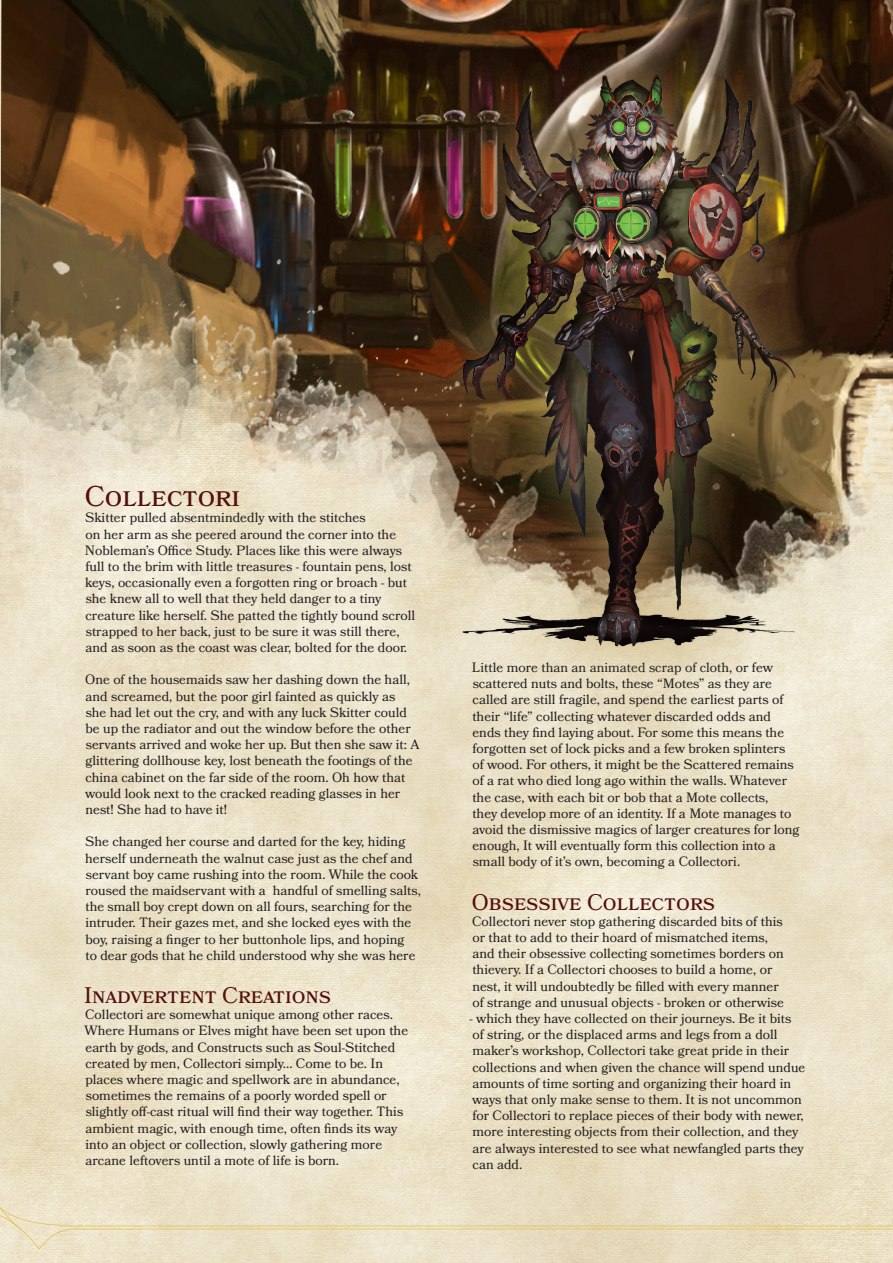
<style>
.page{position:relative;width:893px;height:1263px;background:#fff}
.page>*{position:absolute;margin:0;border:0;box-sizing:border-box;transform-origin:0 0}
.PHB_Class_Title{font:28.5px "Bookmania";color:#530e0d}
.PHB_Subclass_Title{font:22.5px "Bookmania";color:#530e0d}
.PHB{font:13.5px/16.2px "Bookmania";color:#231f20}
</style>
<div class="page">
<img style="left:0;top:614px;width:893px;height:649px">
<img style="left:0;top:0;width:398px;height:614px">
<div style="left:398px;top:0;width:495px;height:692px;background:#c4a96d;opacity:.75"></div>
<div style="left:434px;top:38px;width:418px;height:609px;background:#231f20;opacity:.75"></div>
<p class="PHB_Class_Title" style="left:85px;top:480px;width:156px">Collectori</p>
<p class="PHB" style="left:85px;top:510px;width:332px">Skitter pulled absentmindedly with the stitches<br>on her arm as she peered around the corner into the Nobleman’s Office Study. Places like this were always full to the brim with little treasures - fountain pens, lost keys, occasionally even a forgotten ring or broach - but she knew all to well that they held danger to a tiny creature like herself. She patted the tightly bound scroll strapped to her back, just to be sure it was still there, and as soon as the coast was clear, bolted for the door.</p>
<p class="PHB" style="left:85px;top:672px;width:336px">One of the housemaids saw her dashing down the hall, and screamed, but the poor girl fainted as quickly as<br>she had let out the cry, and with any luck Skitter could be up the radiator and out the window before the other servants arrived and woke her up. But then she saw it: A glittering dollhouse key, lost beneath the footings of the china cabinet on the far side of the room. Oh how that would look next to the cracked reading glasses in her nest! She had to have it!</p>
<p class="PHB" style="left:85px;top:834px;width:337px">She changed her course and darted for the key, hiding herself underneath the walnut case just as the chef and servant boy came rushing into the room. While the cook roused the maidservant with a handful of smelling salts, the small boy crept down on all fours, searching for the intruder. Their gazes met, and she locked eyes with the boy, raising a finger to her buttonhole lips, and hoping<br>to dear gods that he child understood why she was here</p>
<p class="PHB_Subclass_Title" style="left:84px;top:982px;width:249px">Inadvertent Creations</p>
<p class="PHB" style="left:85px;top:1006px;width:325px">Collectori are somewhat unique among other races.<br>Where Humans or Elves might have been set upon the earth by gods, and Constructs such as Soul-Stitched created by men, Collectori simply... Come to be. In places where magic and spellwork are in abundance, sometimes the remains of a poorly worded spell or slightly off-cast ritual will find their way together. This ambient magic, with enough time, often finds its way into an object or collection, slowly gathering more arcane leftovers until a mote of life is born.</p>
<p class="PHB" style="left:472px;top:659px;width:329px">Little more than an animated scrap of cloth, or few scattered nuts and bolts, these “Motes” as they are called are still fragile, and spend the earliest parts of their “life” collecting whatever discarded odds and ends they find laying about. For some this means the forgotten set of lock picks and a few broken splinters<br>of wood. For others, it might be the Scattered remains of a rat who died long ago within the walls. Whatever the case, with each bit or bob that a Mote collects,<br>they develop more of an identity. If a Mote manages to avoid the dismissive magics of larger creatures for long enough, It will eventually form this collection into a small body of it’s own, becoming a Collectori.</p>
<p class="PHB_Subclass_Title" style="left:472px;top:889px;width:245px">Obsessive Collectors</p>
<p class="PHB" style="left:472px;top:913px;width:313px">Collectori never stop gathering discarded bits of this or that to add to their hoard of mismatched items, and their obsessive collecting sometimes borders on thievery. If a Collectori chooses to build a home, or nest, it will undoubtedly be filled with every manner of strange and unusual objects - broken or otherwise</p>
<p class="PHB" style="left:470px;top:1010px;width:337px">- which they have collected on their journeys. Be it bits of string, or the displaced arms and legs from a doll maker’s workshop, Collectori take great pride in their collections and when given the chance will spend undue amounts of time sorting and organizing their hoard in ways that only make sense to them. It is not uncommon for Collectori to replace pieces of their body with newer, more interesting objects from their collection, and they are always interested to see what newfangled parts they can add.</p>
</div>
